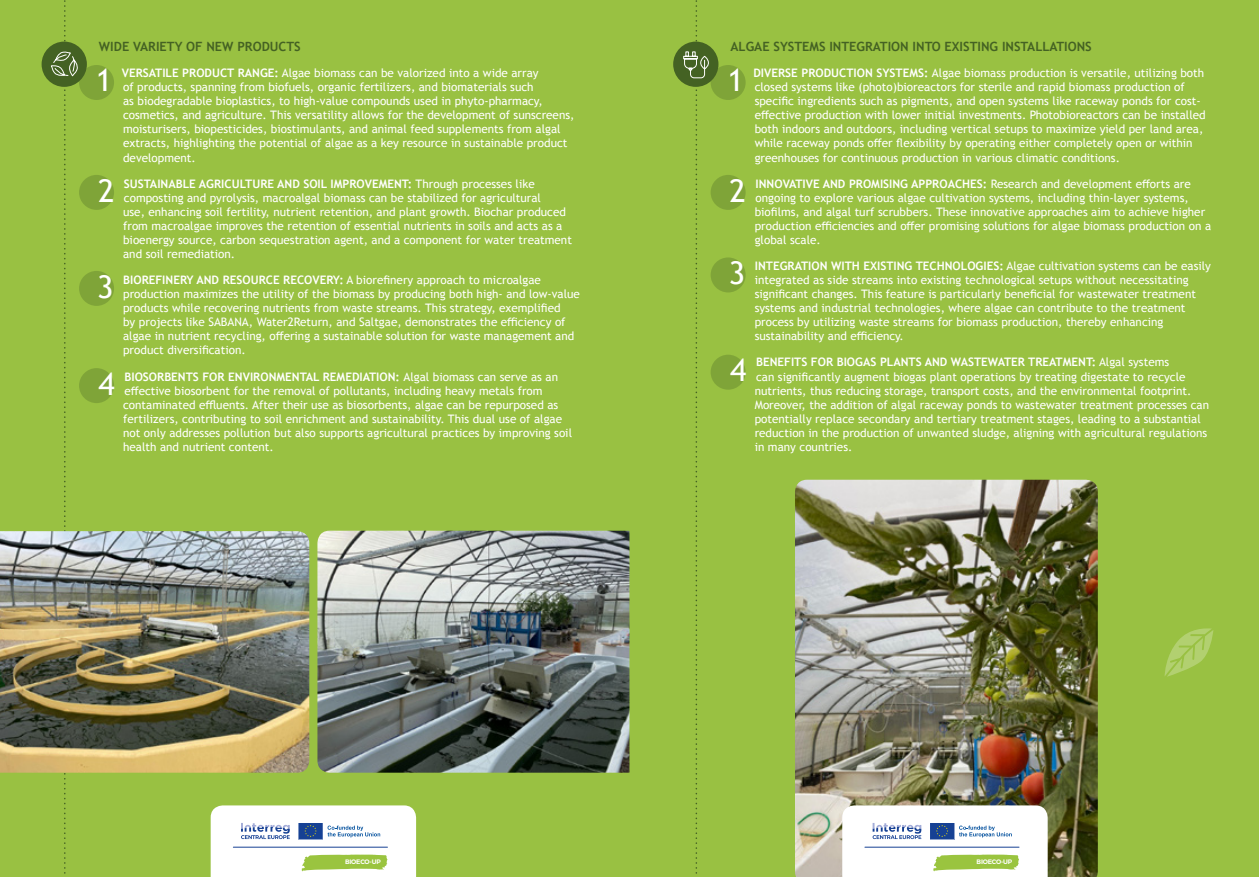
<style>
.page{position:relative;width:1259px;height:893px;background:#fff}
.page>*{position:absolute;margin:0;border:0;box-sizing:border-box;transform-origin:0 0}
.t1{font:31.35px "Trebuchet MS";color:#fff}
.t2{font:700 12.75px "Trebuchet MS";color:#446223}
.t3{font:11.7px/14.1px "Trebuchet MS";color:#fff}
.t4{font:600 10.65px "Montserrat";letter-spacing:-.03em;color:#fff}
.t5{font:600 6.45px "Montserrat";letter-spacing:-.03em;color:#fff}
.s1{font-weight:700}
</style>
<div class="page">
<div style="left:629px;top:183px;width:630px;height:710px;background:#99c142"></div>
<img style="left:795px;top:480px;width:302px;height:397px">
<div style="left:629px;top:0;width:630px;height:199px;background:#99c142"></div>
<svg style="left:1164px;top:628px;width:49px;height:49px"></svg>
<svg style="left:842px;top:805px;width:205px;height:72px;background:#e8eee7"></svg>
<hr style="left:865px;top:847px;width:154px;height:1px;background:#164194">
<div style="left:629px;top:877px;width:630px;height:16px;background:#fff"></div>
<div style="left:673px;top:42px;width:45px;height:45px;background:#446223;border-radius:50%"></div>
<svg style="left:683px;top:0;width:63px;height:874px"></svg>
<div style="left:0;top:183px;width:629px;height:710px;background:#99c142"></div>
<div style="left:0;top:0;width:629px;height:199px;background:#99c142"></div>
<svg style="left:211px;top:805px;width:205px;height:72px;background:#e8eee7"></svg>
<hr style="left:233px;top:847px;width:154px;height:1px;background:#164194">
<div style="left:0;top:877px;width:629px;height:16px;background:#fff"></div>
<div style="left:42px;top:42px;width:45px;height:45px;background:#446223;border-radius:50%"></div>
<svg style="left:50px;top:0;width:64px;height:874px"></svg>
<img style="left:0;top:531px;width:309px;height:242px">
<img style="left:317px;top:531px;width:312px;height:242px">
<p class="t2" style="left:99px;top:39px;width:203px">WIDE VARIETY OF NEW PRODUCTS</p>
<h1 class="t1" style="left:96px;top:60px;width:18px">1</h1>
<p class="t3" style="left:122px;top:66px;width:454px"><span class="s1">VERSATILE PRODUCT RANGE:</span> Algae biomass can be valorized into a wide array<br>of products, spanning from biofuels, organic fertilizers, and biomaterials such<br>as biodegradable bioplastics, to high-value compounds used in phyto-pharmacy, cosmetics, and agriculture. This versatility allows for the development of sunscreens, moisturisers, biopesticides, biostimulants, and animal feed supplements from algal extracts, highlighting the potential of algae as a key resource in sustainable product development.</p>
<h1 class="t1" style="left:98px;top:171px;width:18px">2</h1>
<p class="t3" style="left:123px;top:176px;width:450px"><span class="s1">SUSTAINABLE AGRICULTURE AND SOIL IMPROVEMENT:</span> Through processes like composting and pyrolysis, macroalgal biomass can be stabilized for agricultural<br>use, enhancing soil fertility, nutrient retention, and plant growth. Biochar produced from macroalgae improves the retention of essential nutrients in soils and acts as a bioenergy source, carbon sequestration agent, and a component for water treatment and soil remediation.</p>
<h1 class="t1" style="left:97px;top:267px;width:18px">3</h1>
<p class="t3" style="left:123px;top:273px;width:458px"><span class="s1">BIOREFINERY AND RESOURCE RECOVERY:</span> A biorefinery approach to microalgae production maximizes the utility of the biomass by producing both high- and low-value products while recovering nutrients from waste streams. This strategy, exemplified<br>by projects like SABANA, Water2Return, and Saltgae, demonstrates the efficiency of algae in nutrient recycling, offering a sustainable solution for waste management and product diversification.</p>
<h1 class="t1" style="left:99px;top:364px;width:18px">4</h1>
<p class="t3" style="left:123px;top:369px;width:450px"><span class="s1">BIOSORBENTS FOR ENVIRONMENTAL REMEDIATION:</span> Algal biomass can serve as an effective biosorbent for the removal of pollutants, including heavy metals from contaminated effluents. After their use as biosorbents, algae can be repurposed as fertilizers, contributing to soil enrichment and sustainability. This dual use of algae not only addresses pollution but also supports agricultural practices by improving soil health and nutrient content.</p>
<p class="t4" style="left:227px;top:111px;width:60px">BIOECO-UP</p>
<p class="t2" style="left:730px;top:39px;width:363px">ALGAE SYSTEMS INTEGRATION INTO EXISTING INSTALLATIONS</p>
<h1 class="t1" style="left:727px;top:60px;width:18px">1</h1>
<p class="t3" style="left:753px;top:66px;width:454px"><span class="s1">DIVERSE PRODUCTION SYSTEMS:</span> Algae biomass production is versatile, utilizing both closed systems like (photo)bioreactors for sterile and rapid biomass production of specific ingredients such as pigments, and open systems like raceway ponds for cost&shy;effective production with lower initial investments. Photobioreactors can be installed both indoors and outdoors, including vertical setups to maximize yield per land area, while raceway ponds offer flexibility by operating either completely open or within greenhouses for continuous production in various climatic conditions.</p>
<h1 class="t1" style="left:729px;top:171px;width:18px">2</h1>
<p class="t3" style="left:754px;top:176px;width:458px"><span class="s1">INNOVATIVE AND PROMISING APPROACHES:</span> Research and development efforts are ongoing to explore various algae cultivation systems, including thin-layer systems, biofilms, and algal turf scrubbers. These innovative approaches aim to achieve higher production efficiencies and offer promising solutions for algae biomass production on a global scale.</p>
<h1 class="t1" style="left:729px;top:253px;width:18px">3</h1>
<p class="t3" style="left:754px;top:259px;width:458px"><span class="s1">INTEGRATION WITH EXISTING TECHNOLOGIES:</span> Algae cultivation systems can be easily integrated as side streams into existing technological setups without necessitating significant changes. This feature is particularly beneficial for wastewater treatment systems and industrial technologies, where algae can contribute to the treatment process by utilizing waste streams for biomass production, thereby enhancing sustainability and efficiency.</p>
<h1 class="t1" style="left:730px;top:350px;width:18px">4</h1>
<p class="t3" style="left:754px;top:355px;width:456px"><span class="s1">BENEFITS FOR BIOGAS PLANTS AND WASTEWATER TREATMENT:</span> Algal systems<br>can significantly augment biogas plant operations by treating digestate to recycle nutrients, thus reducing storage, transport costs, and the environmental footprint.<br>Moreover, the addition of algal raceway ponds to wastewater treatment processes can potentially replace secondary and tertiary treatment stages, leading to a substantial reduction in the production of unwanted sludge, aligning with agricultural regulations in many countries.</p>
<p class="t4" style="left:858px;top:111px;width:60px">BIOECO-UP</p>
<p class="t5" style="left:345px;top:856px;width:37px">BIOECO-UP</p>
<p class="t5" style="left:976px;top:856px;width:37px">BIOECO-UP</p>
</div>
